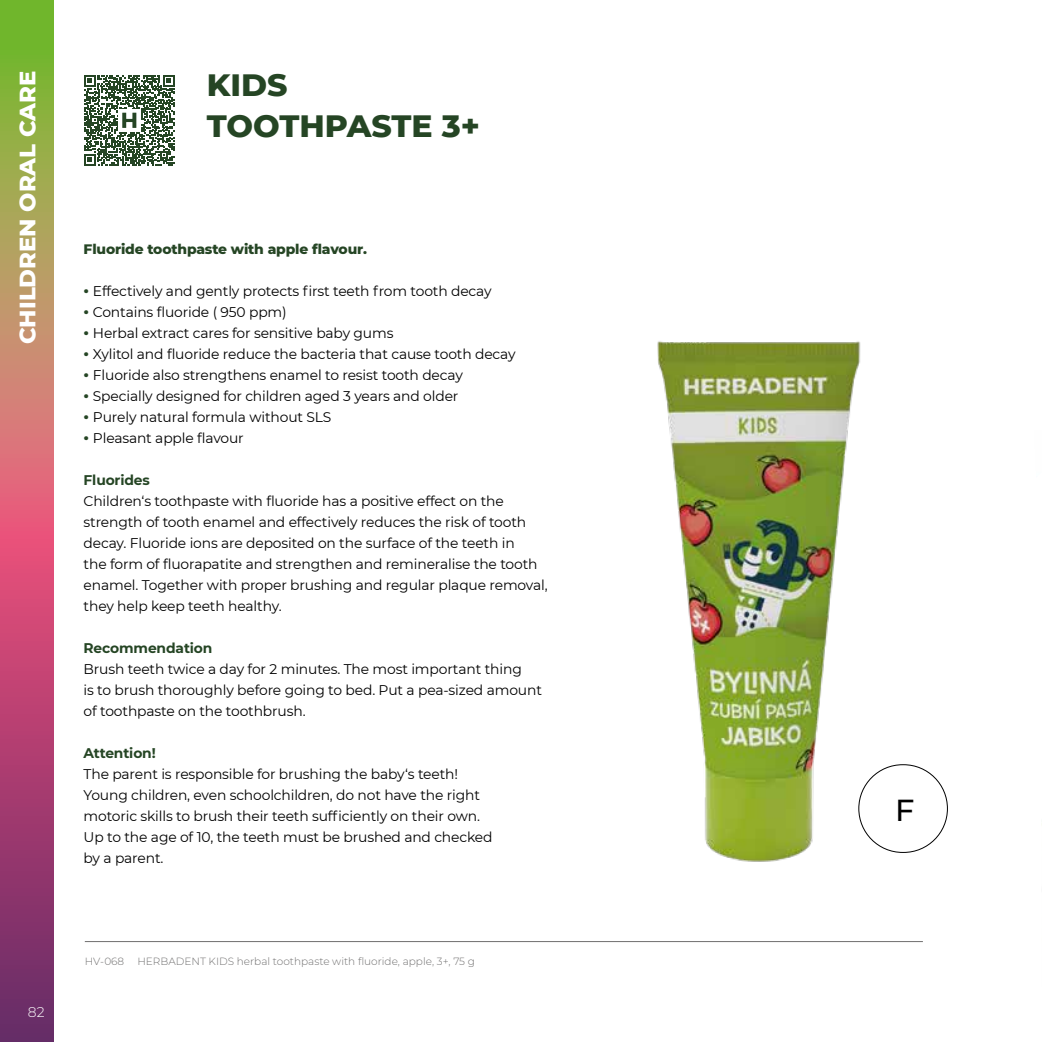
<style>
.page{position:relative;width:1042px;height:1042px;background:#fff}
.page>*{position:absolute;margin:0;border:0;box-sizing:border-box;transform-origin:0 0}
.t1{font:800 31.5px/40.2px "Montserrat";color:#254524}
.t2{font:500 30.45px "Montserrat";color:#000}
.t3{font:800 22.75px "Montserrat";color:#fff}
.t4{font:14px/21px "Montserrat";letter-spacing:-.01em;color:#000}
.t5{font:800 14px "Montserrat";letter-spacing:-.01em;color:#254524}
.t6{font:700 14px "Montserrat";letter-spacing:-.01em;color:#254524}
.t7{font:300 14px "Montserrat";color:#fff}
.t8{font:300 10.5px "Montserrat";color:#706f6f}
.s1{font-weight:800;color:#254524}
</style>
<div class="page">
<svg style="left:0;top:0;width:53px;height:1042px;background:#ac6a65"></svg>
<img style="left:322px;top:341px;width:626px;height:602px">
<hr style="left:85px;top:941px;width:838px;height:1px;background:#706f6f">
<div style="left:858px;top:764px;width:90px;height:89px;border:1px solid #000;border-radius:44px"></div>
<div style="left:81px;top:72px;width:96px;height:96px;background:linear-gradient(to right,#fff,#fff)"></div>
<svg style="left:84px;top:75px;width:90px;height:90px"></svg>
<h3 class="t3" style="left:11px;top:344px;width:275px;rotate:-90deg">CHILDREN ORAL CARE</h3>
<p class="t7" style="left:28px;top:1002px;width:18px">82</p>
<h1 class="t1" style="left:207px;top:63px;width:275px">KIDS<br>TOOTHPASTE 3+</h1>
<p class="t5" style="left:84px;top:238px;width:285px">Fluoride toothpaste with apple flavour.</p>
<p class="t4" style="left:84px;top:280px;width:410px"><span class="s1">•</span> Effectively and gently protects first teeth from tooth decay</p>
<p class="t4" style="left:84px;top:301px;width:205px"><span class="s1">•</span> Contains fluoride ( 950 ppm)</p>
<p class="t4" style="left:84px;top:322px;width:311px"><span class="s1">•</span> Herbal extract cares for sensitive baby gums</p>
<p class="t4" style="left:84px;top:343px;width:434px"><span class="s1">•</span> Xylitol and fluoride reduce the bacteria that cause tooth decay</p>
<p class="t4" style="left:84px;top:364px;width:381px"><span class="s1">•</span> Fluoride also strengthens enamel to resist tooth decay</p>
<p class="t4" style="left:84px;top:385px;width:376px"><span class="s1">•</span> Specially designed for children aged 3 years and older</p>
<p class="t4" style="left:84px;top:406px;width:249px"><span class="s1">•</span> Purely natural formula without SLS</p>
<p class="t4" style="left:84px;top:427px;width:162px"><span class="s1">•</span> Pleasant apple flavour</p>
<p class="t6" style="left:84px;top:470px;width:68px">Fluorides</p>
<p class="t4" style="left:84px;top:490px;width:465px">Children‘s toothpaste with fluoride has a positive effect on the strength of tooth enamel and effectively reduces the risk of tooth decay. Fluoride ions are deposited on the surface of the teeth in<br>the form of fluorapatite and strengthen and remineralise the tooth enamel. Together with proper brushing and regular plaque removal, they help keep teeth healthy.</p>
<p class="t6" style="left:84px;top:638px;width:130px">Recommendation</p>
<p class="t4" style="left:84px;top:658px;width:460px">Brush teeth twice a day for 2 minutes. The most important thing<br>is to brush thoroughly before going to bed. Put a pea-sized amount of toothpaste on the toothbrush.</p>
<p class="t6" style="left:84px;top:743px;width:74px">Attention!</p>
<p class="t4" style="left:84px;top:763px;width:410px">The parent is responsible for brushing the baby‘s teeth!<br>Young children, even schoolchildren, do not have the right motoric skills to brush their teeth sufficiently on their own.<br>Up to the age of 10, the teeth must be brushed and checked by a parent.</p>
<p class="t8" style="left:85px;top:954px;width:392px">HV-068 HERBADENT KIDS herbal toothpaste with fluoride, apple, 3+, 75 g</p>
<h2 class="t2" style="left:895px;top:789px;width:21px">F</h2>
</div>
